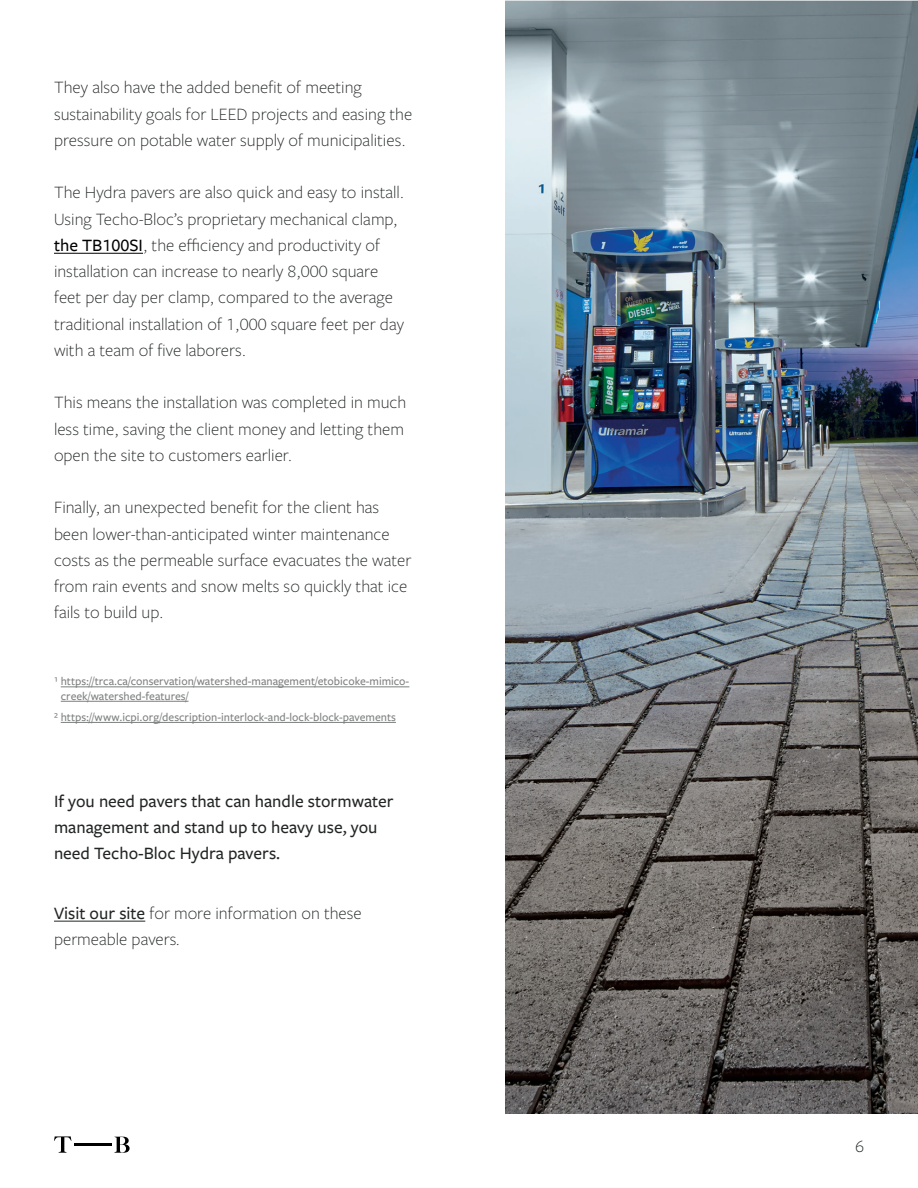
<style>
.page{position:relative;width:918px;height:1188px;background:#fff}
.page>*{position:absolute;margin:0;border:0;box-sizing:border-box;transform-origin:0 0}
.t1{font:300 18px/26.2px "Freight Sans Pro";color:#232525}
.t2{font:500 18px/26.2px "Freight Sans Pro";color:#232525}
.t3{font:300 18px "Freight Sans Pro";color:#1c2020}
.t4{font:500 12px/14.4px "Freight Sans Pro";color:#7c7e7d}
.s1{font-weight:500;color:#000}
.s2{font-weight:500}
</style>
<div class="page">
<svg style="left:54px;top:1136px;width:17px;height:17px"></svg>
<svg style="left:114px;top:1137px;width:16px;height:16px"></svg>
<hr style="left:74px;top:1143px;width:37px;height:3px;background:#000">
<hr style="left:54px;top:253px;width:89px;height:1px;background:#000">
<hr style="left:61px;top:687px;width:348px;height:1px;background:#7c7e7d">
<hr style="left:61px;top:701px;width:128px;height:1px;background:#7c7e7d">
<hr style="left:61px;top:722px;width:335px;height:1px;background:#7c7e7d">
<hr style="left:54px;top:921px;width:91px;height:1px;background:#232525">
<img style="left:505px;top:0;width:413px;height:1114px">
<p class="t1" style="left:54px;top:74px;width:360px">They also have the added benefit of meeting sustainability goals for LEED projects and easing the pressure on potable water supply of municipalities.</p>
<p class="t1" style="left:54px;top:179px;width:352px">The Hydra pavers are also quick and easy to install.<br>Using Techo-Bloc’s proprietary mechanical clamp, <span class="s1">the TB100SI</span>, the efficiency and productivity of installation can increase to nearly 8,000 square feet per day per clamp, compared to the average traditional installation of 1,000 square feet per day with a team of five laborers.</p>
<p class="t1" style="left:54px;top:389px;width:354px">This means the installation was completed in much less time, saving the client money and letting them open the site to customers earlier.</p>
<p class="t1" style="left:54px;top:494px;width:359px">Finally, an unexpected benefit for the client has been lower-than-anticipated winter maintenance costs as the permeable surface evacuates the water from rain events and snow melts so quickly that ice fails to build up.</p>
<p class="t4" style="left:61px;top:674px;width:350px;text-indent:-7px">¹ https://trca.ca/conservation/watershed-management/etobicoke-mimico&shy;creek/watershed-features/</p>
<p class="t4" style="left:54px;top:709px;width:343px">² https://www.icpi.org/description-interlock-and-lock-block-pavements</p>
<p class="t2" style="left:54px;top:787px;width:341px">If you need pavers that can handle stormwater management and stand up to heavy use, you need Techo-Bloc Hydra pavers.</p>
<p class="t1" style="left:54px;top:899px;width:309px"><span class="s2">Visit our site</span> for more information on these permeable pavers.</p>
<p class="t3" style="left:855px;top:1135px;width:10px">6</p>
</div>
